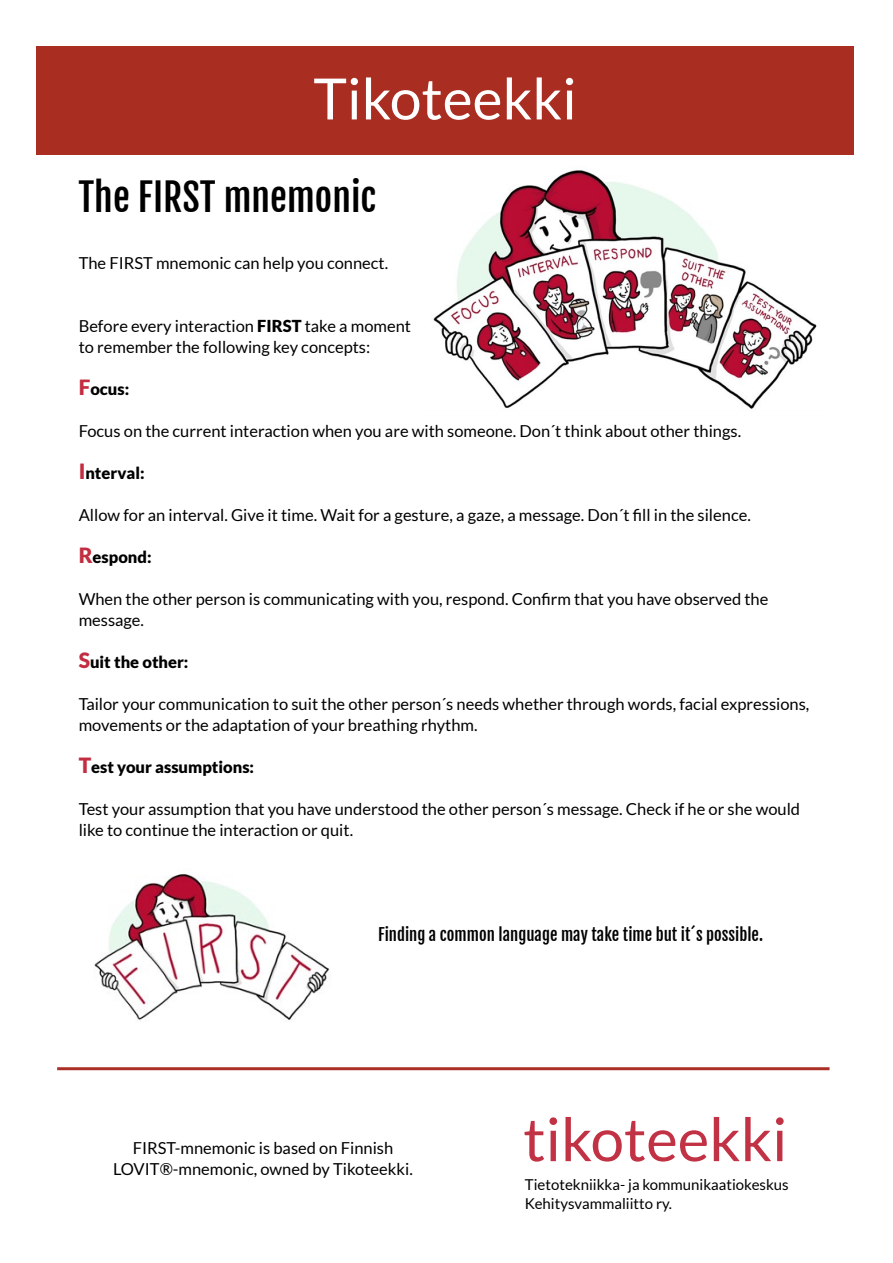
<style>
.page{position:relative;width:893px;height:1263px;background:#fff}
.page>*{position:absolute;margin:0;border:0;box-sizing:border-box;transform-origin:0 0}
.Teksti{font:60px "Lato";color:#c23245}
.t1{font:57px "Lato";color:#fff}
.H2{font:37.5px "Fjalla One";color:#000}
.Leipä{font:16.5px/21px "Lato";color:#000}
.Leipä-2{font:900 16.5px "Lato";color:#000}
.Leipä-3{font:16.5px "Fjalla One";color:#000}
.Teksti-2{font:15px "Lato";color:#000}
.s1{font-weight:900}
.s2{font-size:21px;color:#c22d41}
</style>
<div class="page">
<div style="left:37px;top:47px;width:817px;height:108px;background:#a92d21"></div>
<hr style="left:57px;top:1067px;width:772px;height:3px;background:#aa3027">
<img style="left:433px;top:170px;width:384px;height:239px">
<img style="left:94px;top:874px;width:236px;height:146px">
<p class="t1" style="left:313px;top:67px;width:265px">Tikoteekki</p>
<p class="H2" style="left:78px;top:174px;width:300px">The FIRST mnemonic</p>
<p class="Leipä" style="left:79px;top:253px;width:311px">The FIRST mnemonic can help you connect.</p>
<p class="Leipä" style="left:79px;top:316px;width:334px">Before every interaction <span class="s1">FIRST</span> take a moment</p>
<p class="Leipä" style="left:79px;top:337px;width:293px">to remember the following key concepts:</p>
<p class="Leipä-2" style="left:79px;top:379px;width:52px"><span class="s2">F</span>ocus:</p>
<p class="Leipä" style="left:79px;top:421px;width:664px">Focus on the current interaction when you are with someone. Don´t think about other things.</p>
<p class="Leipä-2" style="left:79px;top:463px;width:67px"><span class="s2">I</span>nterval:</p>
<p class="Leipä" style="left:79px;top:505px;width:674px">Allow for an interval. Give it time. Wait for a gesture, a gaze, a message. Don´t fill in the silence.</p>
<p class="Leipä-2" style="left:79px;top:547px;width:75px"><span class="s2">R</span>espond:</p>
<p class="Leipä" style="left:79px;top:589px;width:691px">When the other person is communicating with you, respond. Confirm that you have observed the</p>
<p class="Leipä" style="left:79px;top:610px;width:67px">message.</p>
<p class="Leipä-2" style="left:79px;top:652px;width:111px"><span class="s2">S</span>uit the other:</p>
<p class="Leipä" style="left:79px;top:694px;width:732px">Tailor your communication to suit the other person´s needs whether through words, facial expressions, movements or the adaptation of your breathing rhythm.</p>
<p class="Leipä-2" style="left:79px;top:757px;width:177px"><span class="s2">T</span>est your assumptions:</p>
<p class="Leipä" style="left:79px;top:799px;width:723px">Test your assumption that you have understood the other person´s message. Check if he or she would</p>
<p class="Leipä" style="left:79px;top:820px;width:276px">like to continue the interaction or quit.</p>
<p class="Leipä-3" style="left:378px;top:925px;width:387px">Finding a common language may take time but it´s possible.</p>
<p class="Leipä" style="left:133px;top:1137px;width:262px">FIRST-mnemonic is based on Finnish</p>
<p class="Leipä" style="left:113px;top:1158px;width:301px">LOVIT®-mnemonic, owned by Tikoteekki.</p>
<p class="Teksti" style="left:523px;top:1106px;width:266px">tikoteekki</p>
<p class="Teksti-2" style="left:525px;top:1176px;width:265px">Tietotekniikka- ja kommunikaatiokeskus</p>
<p class="Teksti-2" style="left:525px;top:1195px;width:149px">Kehitysvammaliitto ry.</p>
</div>
